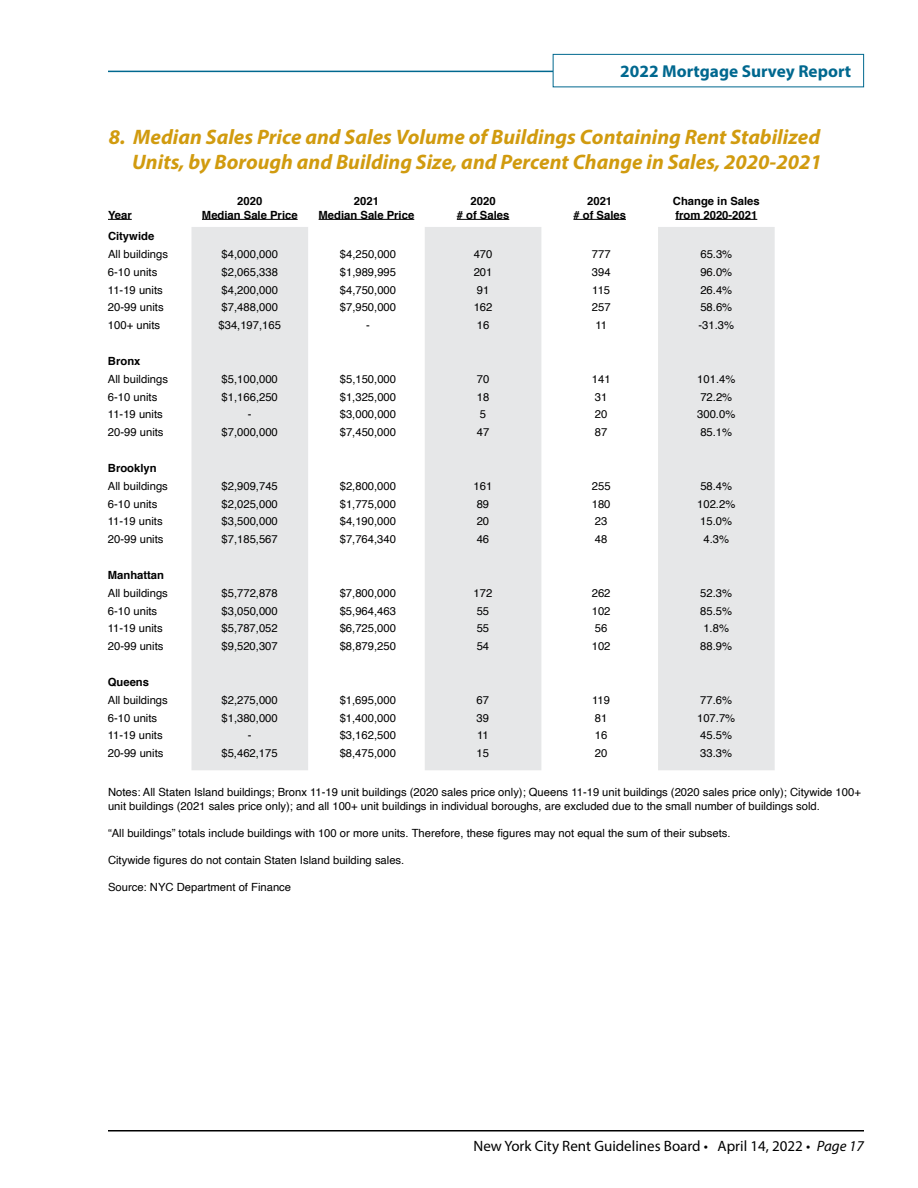
<style>
.page{position:relative;width:918px;height:1188px;background:#fff}
.page>*{position:absolute;margin:0;border:0;box-sizing:border-box;transform-origin:0 0}
.t1{font:italic 700 21px/25.2px "Myriad Pro";color:#d19b0f;text-align:right}
.t2{font:700 17.25px "Myriad Pro";color:#00688f}
.t3{font:15px "Myriad Pro";color:#000}
.t4{font:11.25px/13.5px "Helvetica";color:#000}
.t5{font:700 11.25px/13.5px "Helvetica";color:#000;text-align:center}
.s1{font-style:italic}
</style>
<div class="page">
<hr style="left:108px;top:71px;width:536px;height:1px;background:#00688f">
<div style="left:553px;top:54px;width:311px;height:33px;background:#fff"></div>
<div style="left:553px;top:54px;width:311px;height:33px;border:1px solid #00688f"></div>
<hr style="left:108px;top:1130px;width:756px;height:2px;background:#000">
<svg style="left:191px;top:227px;width:584px;height:543px;fill:#e6e7e8"></svg>
<svg style="left:108px;top:219px;width:24px;height:1px"></svg>
<hr style="left:202px;top:219px;width:96px;height:1px;background:#000">
<hr style="left:319px;top:219px;width:95px;height:1px;background:#000">
<hr style="left:457px;top:219px;width:52px;height:1px;background:#000">
<hr style="left:573px;top:219px;width:53px;height:1px;background:#000">
<hr style="left:675px;top:219px;width:82px;height:1px;background:#000">
<h2 class="t2" style="left:620px;top:60px;width:232px">2022 Mortgage Survey Report</h2>
<h1 class="t1" style="left:109px;top:124px;width:715px">8. Median Sales Price and Sales Volume of Buildings Containing Rent Stabilized<br>Units, by Borough and Building Size, and Percent Change in Sales, 2020-2021</h1>
<p class="t5" style="left:108px;top:208px;width:25px">Year</p>
<p class="t5" style="left:202px;top:194px;width:97px">2020<br>Median Sale Price</p>
<p class="t5" style="left:319px;top:194px;width:97px">2021<br>Median Sale Price</p>
<p class="t5" style="left:457px;top:194px;width:54px">2020<br># of Sales</p>
<p class="t5" style="left:573px;top:194px;width:54px">2021<br># of Sales</p>
<p class="t5" style="left:673px;top:194px;width:88px;text-align:left">Change in Sales from 2020-2021</p>
<p class="t5" style="left:108px;top:230px;width:48px">Citywide</p>
<p class="t4" style="left:108px;top:248px;width:62px">All buildings</p>
<p class="t4" style="left:222px;top:248px;width:58px">$4,000,000</p>
<p class="t4" style="left:340px;top:248px;width:58px">$4,250,000</p>
<p class="t4" style="left:474px;top:248px;width:20px">470</p>
<p class="t4" style="left:592px;top:248px;width:20px">777</p>
<p class="t4" style="left:700px;top:248px;width:33px">65.3%</p>
<p class="t4" style="left:108px;top:265px;width:51px">6-10 units</p>
<p class="t4" style="left:222px;top:265px;width:58px">$2,065,338</p>
<p class="t4" style="left:340px;top:265px;width:58px">$1,989,995</p>
<p class="t4" style="left:474px;top:265px;width:20px">201</p>
<p class="t4" style="left:592px;top:265px;width:20px">394</p>
<p class="t4" style="left:700px;top:265px;width:33px">96.0%</p>
<p class="t4" style="left:108px;top:283px;width:56px">11-19 units</p>
<p class="t4" style="left:222px;top:283px;width:58px">$4,200,000</p>
<p class="t4" style="left:340px;top:283px;width:58px">$4,750,000</p>
<p class="t4" style="left:477px;top:283px;width:14px">91</p>
<p class="t4" style="left:592px;top:283px;width:19px">115</p>
<p class="t4" style="left:700px;top:283px;width:33px">26.4%</p>
<p class="t4" style="left:108px;top:301px;width:57px">20-99 units</p>
<p class="t4" style="left:222px;top:301px;width:58px">$7,488,000</p>
<p class="t4" style="left:340px;top:301px;width:58px">$7,950,000</p>
<p class="t4" style="left:474px;top:301px;width:20px">162</p>
<p class="t4" style="left:592px;top:301px;width:20px">257</p>
<p class="t4" style="left:700px;top:301px;width:33px">58.6%</p>
<p class="t4" style="left:108px;top:319px;width:54px">100+ units</p>
<p class="t4" style="left:218px;top:319px;width:64px">$34,197,165</p>
<p class="t4" style="left:366px;top:319px;width:5px">-</p>
<p class="t4" style="left:477px;top:319px;width:14px">16</p>
<p class="t4" style="left:595px;top:319px;width:13px">11</p>
<p class="t4" style="left:699px;top:319px;width:37px">-31.3%</p>
<p class="t5" style="left:108px;top:354px;width:34px">Bronx</p>
<p class="t4" style="left:108px;top:372px;width:62px">All buildings</p>
<p class="t4" style="left:222px;top:372px;width:58px">$5,100,000</p>
<p class="t4" style="left:340px;top:372px;width:58px">$5,150,000</p>
<p class="t4" style="left:477px;top:372px;width:14px">70</p>
<p class="t4" style="left:592px;top:372px;width:20px">141</p>
<p class="t4" style="left:697px;top:372px;width:40px">101.4%</p>
<p class="t4" style="left:108px;top:390px;width:51px">6-10 units</p>
<p class="t4" style="left:222px;top:390px;width:58px">$1,166,250</p>
<p class="t4" style="left:340px;top:390px;width:58px">$1,325,000</p>
<p class="t4" style="left:477px;top:390px;width:14px">18</p>
<p class="t4" style="left:595px;top:390px;width:14px">31</p>
<p class="t4" style="left:700px;top:390px;width:33px">72.2%</p>
<p class="t4" style="left:108px;top:408px;width:56px">11-19 units</p>
<p class="t4" style="left:248px;top:408px;width:5px">-</p>
<p class="t4" style="left:340px;top:408px;width:58px">$3,000,000</p>
<p class="t4" style="left:480px;top:408px;width:8px">5</p>
<p class="t4" style="left:595px;top:408px;width:14px">20</p>
<p class="t4" style="left:697px;top:408px;width:40px">300.0%</p>
<p class="t4" style="left:108px;top:426px;width:57px">20-99 units</p>
<p class="t4" style="left:222px;top:426px;width:58px">$7,000,000</p>
<p class="t4" style="left:340px;top:426px;width:58px">$7,450,000</p>
<p class="t4" style="left:477px;top:426px;width:14px">47</p>
<p class="t4" style="left:595px;top:426px;width:14px">87</p>
<p class="t4" style="left:700px;top:426px;width:33px">85.1%</p>
<p class="t5" style="left:108px;top:461px;width:50px">Brooklyn</p>
<p class="t4" style="left:108px;top:479px;width:62px">All buildings</p>
<p class="t4" style="left:222px;top:479px;width:58px">$2,909,745</p>
<p class="t4" style="left:340px;top:479px;width:58px">$2,800,000</p>
<p class="t4" style="left:474px;top:479px;width:20px">161</p>
<p class="t4" style="left:592px;top:479px;width:20px">255</p>
<p class="t4" style="left:700px;top:479px;width:33px">58.4%</p>
<p class="t4" style="left:108px;top:497px;width:51px">6-10 units</p>
<p class="t4" style="left:222px;top:497px;width:58px">$2,025,000</p>
<p class="t4" style="left:340px;top:497px;width:58px">$1,775,000</p>
<p class="t4" style="left:477px;top:497px;width:14px">89</p>
<p class="t4" style="left:592px;top:497px;width:20px">180</p>
<p class="t4" style="left:697px;top:497px;width:40px">102.2%</p>
<p class="t4" style="left:108px;top:515px;width:56px">11-19 units</p>
<p class="t4" style="left:222px;top:515px;width:58px">$3,500,000</p>
<p class="t4" style="left:340px;top:515px;width:58px">$4,190,000</p>
<p class="t4" style="left:477px;top:515px;width:14px">20</p>
<p class="t4" style="left:595px;top:515px;width:14px">23</p>
<p class="t4" style="left:700px;top:515px;width:33px">15.0%</p>
<p class="t4" style="left:108px;top:533px;width:57px">20-99 units</p>
<p class="t4" style="left:222px;top:533px;width:58px">$7,185,567</p>
<p class="t4" style="left:340px;top:533px;width:58px">$7,764,340</p>
<p class="t4" style="left:477px;top:533px;width:14px">46</p>
<p class="t4" style="left:595px;top:533px;width:14px">48</p>
<p class="t4" style="left:703px;top:533px;width:27px">4.3%</p>
<p class="t5" style="left:108px;top:568px;width:58px">Manhattan</p>
<p class="t4" style="left:108px;top:586px;width:62px">All buildings</p>
<p class="t4" style="left:222px;top:586px;width:58px">$5,772,878</p>
<p class="t4" style="left:340px;top:586px;width:58px">$7,800,000</p>
<p class="t4" style="left:474px;top:586px;width:20px">172</p>
<p class="t4" style="left:592px;top:586px;width:20px">262</p>
<p class="t4" style="left:700px;top:586px;width:33px">52.3%</p>
<p class="t4" style="left:108px;top:604px;width:51px">6-10 units</p>
<p class="t4" style="left:222px;top:604px;width:58px">$3,050,000</p>
<p class="t4" style="left:340px;top:604px;width:58px">$5,964,463</p>
<p class="t4" style="left:477px;top:604px;width:14px">55</p>
<p class="t4" style="left:592px;top:604px;width:20px">102</p>
<p class="t4" style="left:700px;top:604px;width:33px">85.5%</p>
<p class="t4" style="left:108px;top:622px;width:56px">11-19 units</p>
<p class="t4" style="left:222px;top:622px;width:58px">$5,787,052</p>
<p class="t4" style="left:340px;top:622px;width:58px">$6,725,000</p>
<p class="t4" style="left:477px;top:622px;width:14px">55</p>
<p class="t4" style="left:595px;top:622px;width:14px">56</p>
<p class="t4" style="left:703px;top:622px;width:27px">1.8%</p>
<p class="t4" style="left:108px;top:640px;width:57px">20-99 units</p>
<p class="t4" style="left:222px;top:640px;width:58px">$9,520,307</p>
<p class="t4" style="left:340px;top:640px;width:58px">$8,879,250</p>
<p class="t4" style="left:477px;top:640px;width:14px">54</p>
<p class="t4" style="left:592px;top:640px;width:20px">102</p>
<p class="t4" style="left:700px;top:640px;width:33px">88.9%</p>
<p class="t5" style="left:108px;top:675px;width:43px">Queens</p>
<p class="t4" style="left:108px;top:693px;width:62px">All buildings</p>
<p class="t4" style="left:221px;top:693px;width:58px">$2,275,000</p>
<p class="t4" style="left:340px;top:693px;width:58px">$1,695,000</p>
<p class="t4" style="left:477px;top:693px;width:14px">67</p>
<p class="t4" style="left:592px;top:693px;width:19px">119</p>
<p class="t4" style="left:700px;top:693px;width:33px">77.6%</p>
<p class="t4" style="left:108px;top:711px;width:51px">6-10 units</p>
<p class="t4" style="left:221px;top:711px;width:58px">$1,380,000</p>
<p class="t4" style="left:340px;top:711px;width:58px">$1,400,000</p>
<p class="t4" style="left:477px;top:711px;width:14px">39</p>
<p class="t4" style="left:595px;top:711px;width:14px">81</p>
<p class="t4" style="left:697px;top:711px;width:40px">107.7%</p>
<p class="t4" style="left:108px;top:729px;width:56px">11-19 units</p>
<p class="t4" style="left:248px;top:729px;width:5px">-</p>
<p class="t4" style="left:340px;top:729px;width:58px">$3,162,500</p>
<p class="t4" style="left:477px;top:729px;width:13px">11</p>
<p class="t4" style="left:595px;top:729px;width:14px">16</p>
<p class="t4" style="left:700px;top:729px;width:33px">45.5%</p>
<p class="t4" style="left:108px;top:747px;width:57px">20-99 units</p>
<p class="t4" style="left:221px;top:747px;width:58px">$5,462,175</p>
<p class="t4" style="left:340px;top:747px;width:58px">$8,475,000</p>
<p class="t4" style="left:477px;top:747px;width:14px">15</p>
<p class="t4" style="left:595px;top:747px;width:14px">20</p>
<p class="t4" style="left:700px;top:747px;width:33px">33.3%</p>
<p class="t4" style="left:108px;top:786px;width:754px">Notes: All Staten Island buildings; Bronx 11-19 unit buildings (2020 sales price only); Queens 11-19 unit buildings (2020 sales price only); Citywide 100+ unit buildings (2021 sales price only); and all 100+ unit buildings in individual boroughs, are excluded due to the small number of buildings sold.</p>
<p class="t4" style="left:108px;top:826px;width:624px">“All buildings” totals include buildings with 100 or more units. Therefore, these figures may not equal the sum of their subsets.</p>
<p class="t4" style="left:108px;top:853px;width:298px">Citywide figures do not contain Staten Island building sales.</p>
<p class="t4" style="left:108px;top:880px;width:185px">Source: NYC Department of Finance</p>
<h3 class="t3" style="left:474px;top:1137px;width:392px">New York City Rent Guidelines Board • April 14, 2022 • <span class="s1">Page 17</span></h3>
</div>
